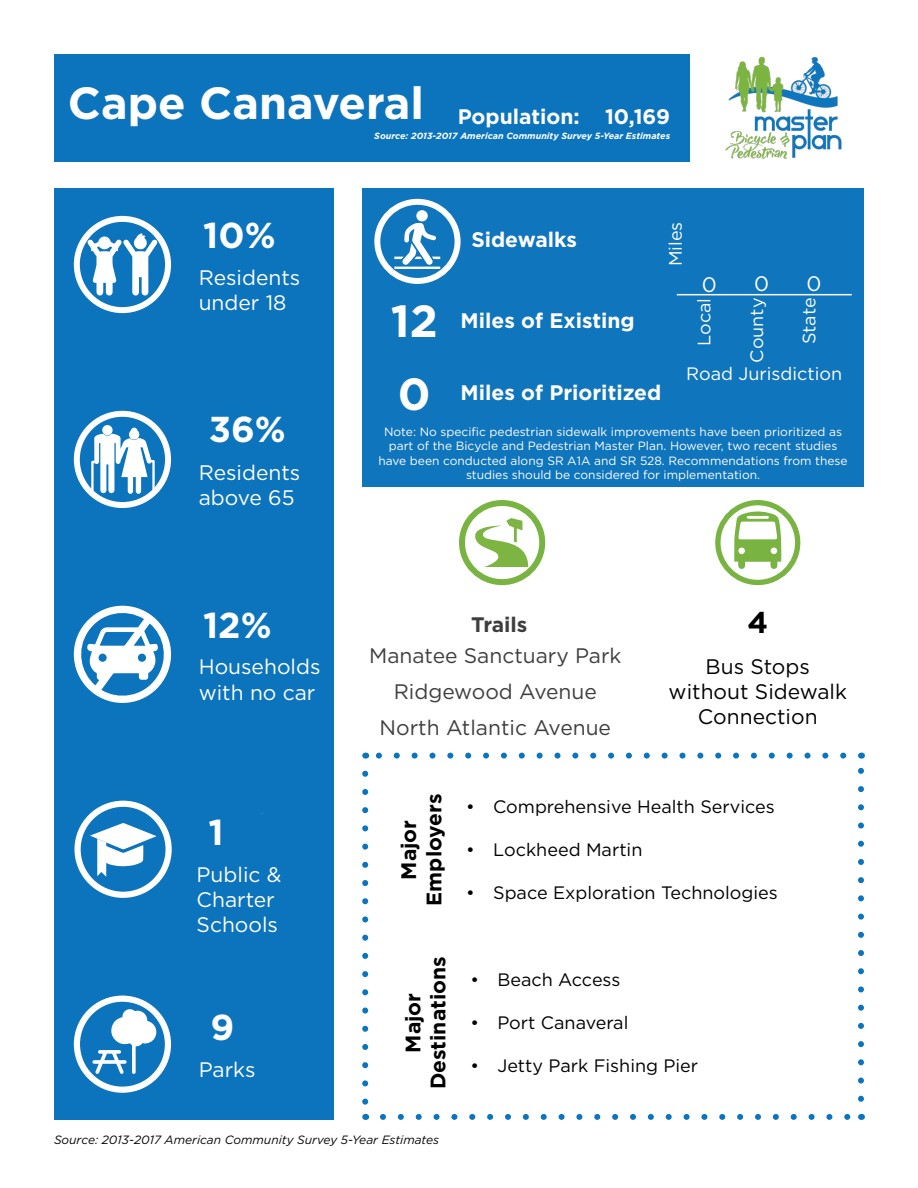
<style>
.page{position:relative;width:918px;height:1188px;background:#fff}
.page>*{position:absolute;margin:0;border:0;box-sizing:border-box;transform-origin:0 0}
.Title_1{font:700 45px "Gotham";color:#fff}
.Title_3{font:700 45px "Gotham";color:#fff}
.Title_3-2{font:700 36px "Gotham";color:#fff}
.Title_3-3{font:700 30px "Gotham";color:#000}
.Title_3-4{font:21px/25.2px "Gotham";color:#fff}
.Title_3-5{font:700 21px "Gotham";color:#fff}
.Title_3-6{font:21px "Gotham";color:#3e3e3f}
.Title_3-7{font:21px/25.2px "Gotham";color:#000;text-align:center}
.Title_3-8{font:700 21px/25.2px "Gotham";color:#000;text-align:center}
.Title_3-9{font:700 21px "Gotham";color:#3e3e3f}
.t1{font:18px "Gotham";color:#000}
.Title_3-10{font:18px "Gotham";color:#fff}
.Title_3-11{font:12px/14.4px "Gotham";color:#fff;text-align:center}
.Title_3-12{font:italic 12px "Gotham";color:#040503}
.Title_3-13{font:italic 700 9px "Gotham";color:#fff}
</style>
<div class="page">
<div style="left:54px;top:189px;width:280px;height:931px;background:#0c74bc"></div>
<div style="left:54px;top:54px;width:635px;height:108px;background:#0c74bc"></div>
<img style="left:725px;top:56px;width:117px;height:103px">
<svg style="left:90px;top:823px;width:66px;height:54px"></svg>
<div style="left:74px;top:801px;width:98px;height:97px;border:6px solid #fff;border-radius:50%"></div>
<svg style="left:92px;top:1007px;width:65px;height:67px"></svg>
<div style="left:74px;top:996px;width:97px;height:97px;border:6px solid #fff;border-radius:50%"></div>
<svg style="left:734px;top:511px;width:48px;height:58px"></svg>
<div style="left:715px;top:500px;width:85px;height:85px;border:5px solid #79b442;border-radius:50%"></div>
<svg style="left:74px;top:606px;width:97px;height:97px"></svg>
<div style="left:74px;top:411px;width:97px;height:97px;border:6px solid #fff;border-radius:50%"></div>
<svg style="left:91px;top:428px;width:64px;height:66px"></svg>
<div style="left:102px;top:425px;width:11px;height:10px;background:#fff;border-radius:50%"></div>
<div style="left:74px;top:216px;width:97px;height:97px;border:6px solid #fff;border-radius:50%"></div>
<svg style="left:88px;top:233px;width:70px;height:63px"></svg>
<div style="left:459px;top:500px;width:86px;height:85px;border:6px solid #79b442;border-radius:50%"></div>
<svg style="left:475px;top:518px;width:53px;height:49px"></svg>
<div style="left:362px;top:189px;width:502px;height:298px;background:#0f75bc"></div>
<div style="left:416px;top:210px;width:12px;height:11px;background:#fff;border-radius:50%"></div>
<svg style="left:394px;top:223px;width:46px;height:46px"></svg>
<div style="left:374px;top:199px;width:87px;height:85px;border:6px solid #fff;border-radius:50%"></div>
<hr style="left:677px;top:294px;width:175px;height:1px;background:#fff">
<svg style="left:362px;top:774px;width:6px;height:331px"></svg>
<svg style="left:383px;top:1114px;width:468px;height:6px"></svg>
<svg style="left:858px;top:767px;width:6px;height:332px"></svg>
<svg style="left:375px;top:753px;width:468px;height:6px"></svg>
<p class="Title_1" style="left:68px;top:73px;width:358px">Cape Canaveral</p>
<p class="Title_3-5" style="left:458px;top:103px;width:214px">Population: 10,169</p>
<p class="Title_3-2" style="left:203px;top:211px;width:74px">10%</p>
<p class="Title_3-4" style="left:199px;top:264px;width:103px">Residents under 18</p>
<p class="Title_3-2" style="left:209px;top:406px;width:79px">36%</p>
<p class="Title_3-4" style="left:199px;top:459px;width:103px">Residents above 65</p>
<p class="Title_3-2" style="left:203px;top:601px;width:70px">12%</p>
<p class="Title_3-4" style="left:199px;top:654px;width:123px">Households with no car</p>
<p class="Title_3-2" style="left:208px;top:809px;width:17px">1</p>
<p class="Title_3-4" style="left:197px;top:861px;width:86px">Public &amp;<br>Charter<br>Schools</p>
<p class="Title_3-2" style="left:210px;top:1004px;width:25px">9</p>
<p class="Title_3-4" style="left:199px;top:1056px;width:58px">Parks</p>
<p class="Title_3-13" style="left:374px;top:129px;width:297px">Source: 2013-2017 American Community Survey 5-Year Estimates</p>
<p class="Title_3" style="left:391px;top:292px;width:49px">12</p>
<p class="Title_3-5" style="left:471px;top:226px;width:107px">Sidewalks</p>
<p class="Title_3-5" style="left:461px;top:306px;width:176px">Miles of Existing</p>
<p class="Title_3" style="left:398px;top:364px;width:34px">0</p>
<p class="Title_3-5" style="left:461px;top:379px;width:202px">Miles of Prioritized</p>
<p class="Title_3-10" style="left:664px;top:266px;width:46px;rotate:-90deg">Miles</p>
<p class="Title_3-4" style="left:702px;top:271px;width:17px">0</p>
<p class="Title_3-4" style="left:754px;top:271px;width:17px">0</p>
<p class="Title_3-4" style="left:806px;top:271px;width:17px">0</p>
<p class="Title_3-10" style="left:745px;top:363px;width:66px;rotate:-90deg">County</p>
<p class="Title_3-10" style="left:686px;top:362px;width:157px">Road Jurisdiction</p>
<p class="Title_3-10" style="left:798px;top:344px;width:48px;rotate:-90deg">State</p>
<p class="Title_3-10" style="left:693px;top:346px;width:50px;rotate:-90deg">Local</p>
<p class="Title_3-11" style="left:379px;top:424px;width:471px">Note: No specific pedestrian sidewalk improvements have been prioritized as part of the Bicycle and Pedestrian Master Plan. However, two recent studies have been conducted along SR A1A and SR 528. Recommendations from these studies should be considered for implementation.</p>
<p class="Title_3-9" style="left:471px;top:611px;width:58px">Trails</p>
<p class="Title_3-6" style="left:369px;top:642px;width:254px">Manatee Sanctuary Park</p>
<p class="Title_3-6" style="left:394px;top:678px;width:205px">Ridgewood Avenue</p>
<p class="Title_3-6" style="left:380px;top:714px;width:233px">North Atlantic Avenue</p>
<p class="Title_3-3" style="left:747px;top:603px;width:22px">4</p>
<p class="Title_3-7" style="left:669px;top:653px;width:180px">Bus Stops without Sidewalk<br>Connection</p>
<p class="Title_3-8" style="left:396px;top:906px;width:114px;rotate:-90deg">Major<br>Employers</p>
<p class="Title_3-8" style="left:400px;top:1089px;width:134px;rotate:-90deg">Major<br>Destinations</p>
<p class="t1" style="left:466px;top:795px;width:310px">• Comprehensive Health Services</p>
<p class="t1" style="left:466px;top:838px;width:178px">• Lockheed Martin</p>
<p class="t1" style="left:466px;top:881px;width:313px">• Space Exploration Technologies</p>
<p class="t1" style="left:470px;top:969px;width:152px">• Beach Access</p>
<p class="t1" style="left:470px;top:1011px;width:160px">• Port Canaveral</p>
<p class="t1" style="left:470px;top:1054px;width:229px">• Jetty Park Fishing Pier</p>
<p class="Title_3-12" style="left:54px;top:1132px;width:387px">Source: 2013-2017 American Community Survey 5-Year Estimates</p>
</div>
